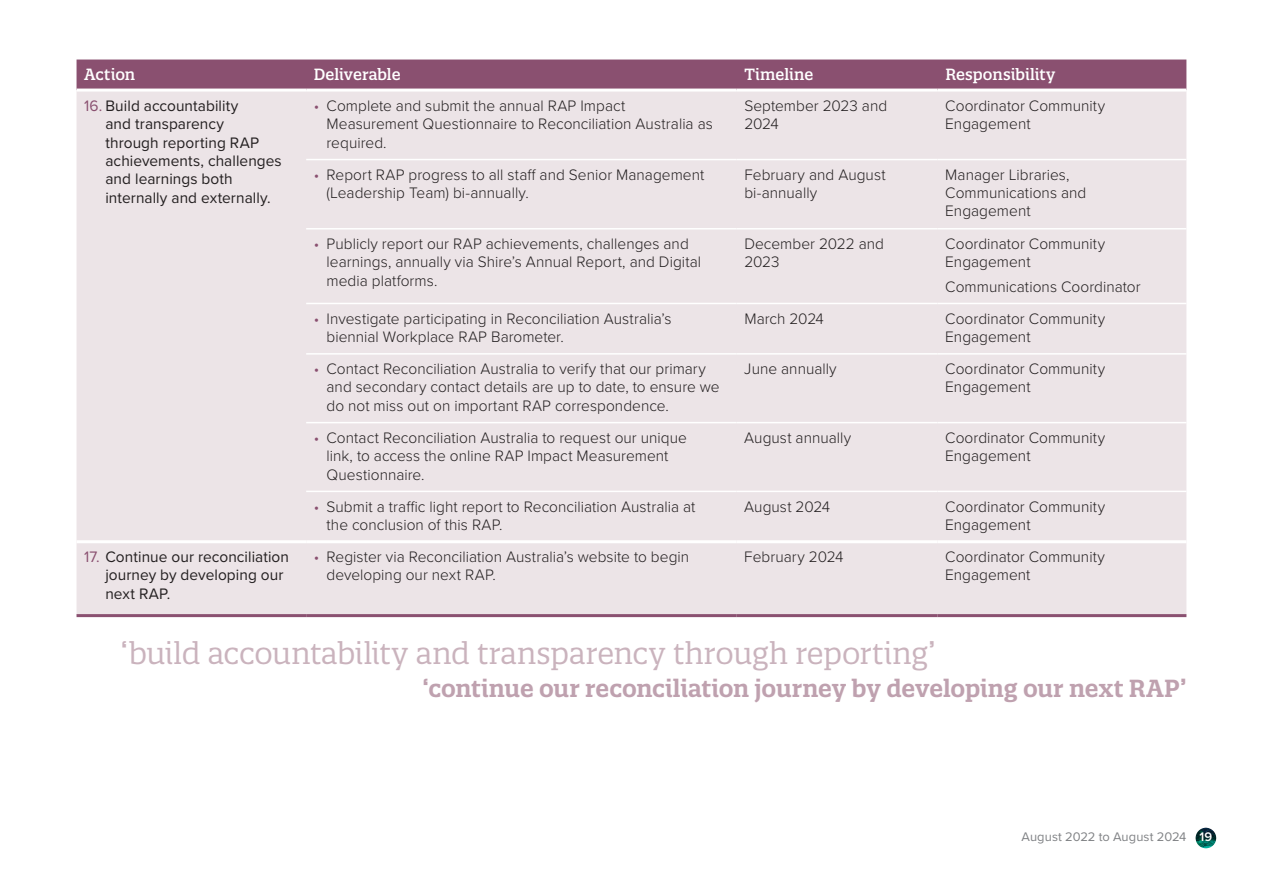
<style>
.page{position:relative;width:1263px;height:893px;background:#fff}
.page>*{position:absolute;margin:0;border:0;box-sizing:border-box;transform-origin:0 0}
.t1{font:30px "Quatro Slab";letter-spacing:-.005em;color:#cab3bd}
.t2{font:600 24px "Quatro Slab";letter-spacing:-.005em;color:#bfa1af}
.t3{font:300 15.75px/18.5px "Proxima Nova";letter-spacing:.005em;color:#231f20}
.t4{font:15.75px/18.5px "Proxima Nova";letter-spacing:.005em;color:#231f20}
.t5{font:500 15.75px "Quatro Slab";color:#fff}
.t6{font:12.9px "Proxima Nova";letter-spacing:.005em;color:#808285}
.s1{color:#8a5070}
.s2{font-weight:600;color:#fff}
</style>
<div class="page">
<img style="left:1195px;top:828px;width:21px;height:20px;border-radius:10px">
<div style="left:77px;top:60px;width:1109px;height:29px;background:#8a5070"></div>
<div style="left:77px;top:92px;width:1109px;height:522px;background:#ece4e7"></div>
<hr style="left:306px;top:159px;width:431px;height:1px;background:#fff">
<hr style="left:737px;top:159px;width:201px;height:1px;background:#fff">
<hr style="left:938px;top:159px;width:248px;height:1px;background:#fff">
<hr style="left:306px;top:228px;width:431px;height:2px;background:#fff">
<hr style="left:737px;top:228px;width:201px;height:2px;background:#fff">
<hr style="left:938px;top:228px;width:248px;height:2px;background:#fff">
<hr style="left:306px;top:303px;width:431px;height:1px;background:#fff">
<hr style="left:737px;top:303px;width:201px;height:1px;background:#fff">
<hr style="left:938px;top:303px;width:248px;height:1px;background:#fff">
<hr style="left:306px;top:353px;width:431px;height:2px;background:#fff">
<hr style="left:737px;top:353px;width:201px;height:2px;background:#fff">
<hr style="left:938px;top:353px;width:248px;height:2px;background:#fff">
<hr style="left:306px;top:422px;width:431px;height:1px;background:#fff">
<hr style="left:737px;top:422px;width:201px;height:1px;background:#fff">
<hr style="left:938px;top:422px;width:248px;height:1px;background:#fff">
<hr style="left:306px;top:491px;width:431px;height:1px;background:#fff">
<hr style="left:737px;top:491px;width:201px;height:1px;background:#fff">
<hr style="left:938px;top:491px;width:248px;height:1px;background:#fff">
<hr style="left:77px;top:540px;width:229px;height:3px;background:#fff">
<hr style="left:306px;top:540px;width:431px;height:3px;background:#fff">
<hr style="left:737px;top:540px;width:201px;height:3px;background:#fff">
<hr style="left:938px;top:540px;width:248px;height:3px;background:#fff">
<hr style="left:77px;top:614px;width:229px;height:3px;background:#8a5070">
<hr style="left:306px;top:614px;width:431px;height:3px;background:#8a5070">
<hr style="left:737px;top:614px;width:201px;height:3px;background:#8a5070">
<hr style="left:938px;top:614px;width:248px;height:3px;background:#8a5070">
<p class="t5" style="left:84px;top:64px;width:53px">Action</p>
<p class="t5" style="left:314px;top:64px;width:88px">Deliverable</p>
<p class="t5" style="left:744px;top:64px;width:70px">Timeline</p>
<p class="t5" style="left:945px;top:64px;width:111px">Responsibility</p>
<p class="t4" style="left:105px;top:96px;width:178px;text-indent:-21px"><span class="s1">16.</span> Build accountability<br>and transparency<br>through reporting RAP achievements, challenges and learnings both internally and externally.</p>
<p class="t3" style="left:327px;top:96px;width:388px;text-indent:-13px"><span class="s1">•</span> Complete and submit the annual RAP Impact<br>Measurement Questionnaire to Reconciliation Australia as required.</p>
<p class="t3" style="left:744px;top:96px;width:144px">September 2023 and<br>2024</p>
<p class="t3" style="left:945px;top:96px;width:161px">Coordinator Community<br>Engagement</p>
<p class="t3" style="left:327px;top:164px;width:379px;text-indent:-13px"><span class="s1">•</span> Report RAP progress to all staff and Senior Management (Leadership Team) bi-annually.</p>
<p class="t3" style="left:744px;top:164px;width:143px">February and August bi‑annually</p>
<p class="t3" style="left:945px;top:164px;width:143px">Manager Libraries,<br>Communications and<br>Engagement</p>
<p class="t3" style="left:327px;top:234px;width:376px;text-indent:-13px"><span class="s1">•</span> Publicly report our RAP achievements, challenges and learnings, annually via Shire’s Annual Report, and Digital media platforms.</p>
<p class="t3" style="left:744px;top:234px;width:141px">December 2022 and<br>2023</p>
<p class="t3" style="left:945px;top:234px;width:161px">Coordinator Community<br>Engagement</p>
<p class="t3" style="left:945px;top:276px;width:197px">Communications Coordinator</p>
<p class="t3" style="left:327px;top:308px;width:347px;text-indent:-13px"><span class="s1">•</span> Investigate participating in Reconciliation Australia’s biennial Workplace RAP Barometer.</p>
<p class="t3" style="left:744px;top:308px;width:81px">March 2024</p>
<p class="t3" style="left:945px;top:308px;width:161px">Coordinator Community<br>Engagement</p>
<p class="t3" style="left:326px;top:359px;width:395px;text-indent:-13px"><span class="s1">•</span> Contact Reconciliation Australia to verify that our primary and secondary contact details are up to date, to ensure we do not miss out on important RAP correspondence.</p>
<p class="t3" style="left:744px;top:359px;width:94px">June annually</p>
<p class="t3" style="left:945px;top:359px;width:161px">Coordinator Community<br>Engagement</p>
<p class="t3" style="left:326px;top:427px;width:362px;text-indent:-13px"><span class="s1">•</span> Contact Reconciliation Australia to request our unique link, to access the online RAP Impact Measurement<br>Questionnaire.</p>
<p class="t3" style="left:744px;top:427px;width:108px">August annually</p>
<p class="t3" style="left:945px;top:427px;width:161px">Coordinator Community<br>Engagement</p>
<p class="t3" style="left:326px;top:496px;width:370px;text-indent:-13px"><span class="s1">•</span> Submit a traffic light report to Reconciliation Australia at the conclusion of this RAP.</p>
<p class="t3" style="left:744px;top:496px;width:87px">August 2024</p>
<p class="t3" style="left:945px;top:496px;width:161px">Coordinator Community<br>Engagement</p>
<p class="t4" style="left:105px;top:547px;width:185px;text-indent:-21px"><span class="s1">17.</span> Continue our reconciliation journey by developing our next RAP.</p>
<p class="t3" style="left:326px;top:547px;width:364px;text-indent:-13px"><span class="s1">•</span> Register via Reconciliation Australia’s website to begin developing our next RAP.</p>
<p class="t3" style="left:744px;top:547px;width:101px">February 2024</p>
<p class="t3" style="left:945px;top:547px;width:161px">Coordinator Community<br>Engagement</p>
<h1 class="t1" style="left:121px;top:634px;width:816px">‘build accountability and transparency through reporting’</h1>
<h2 class="t2" style="left:422px;top:673px;width:765px">‘continue our reconciliation journey by developing our next RAP’</h2>
<p class="t6" style="left:1021px;top:827px;width:192px">August 2022 to August 2024 <span class="s2">19</span></p>
</div>
